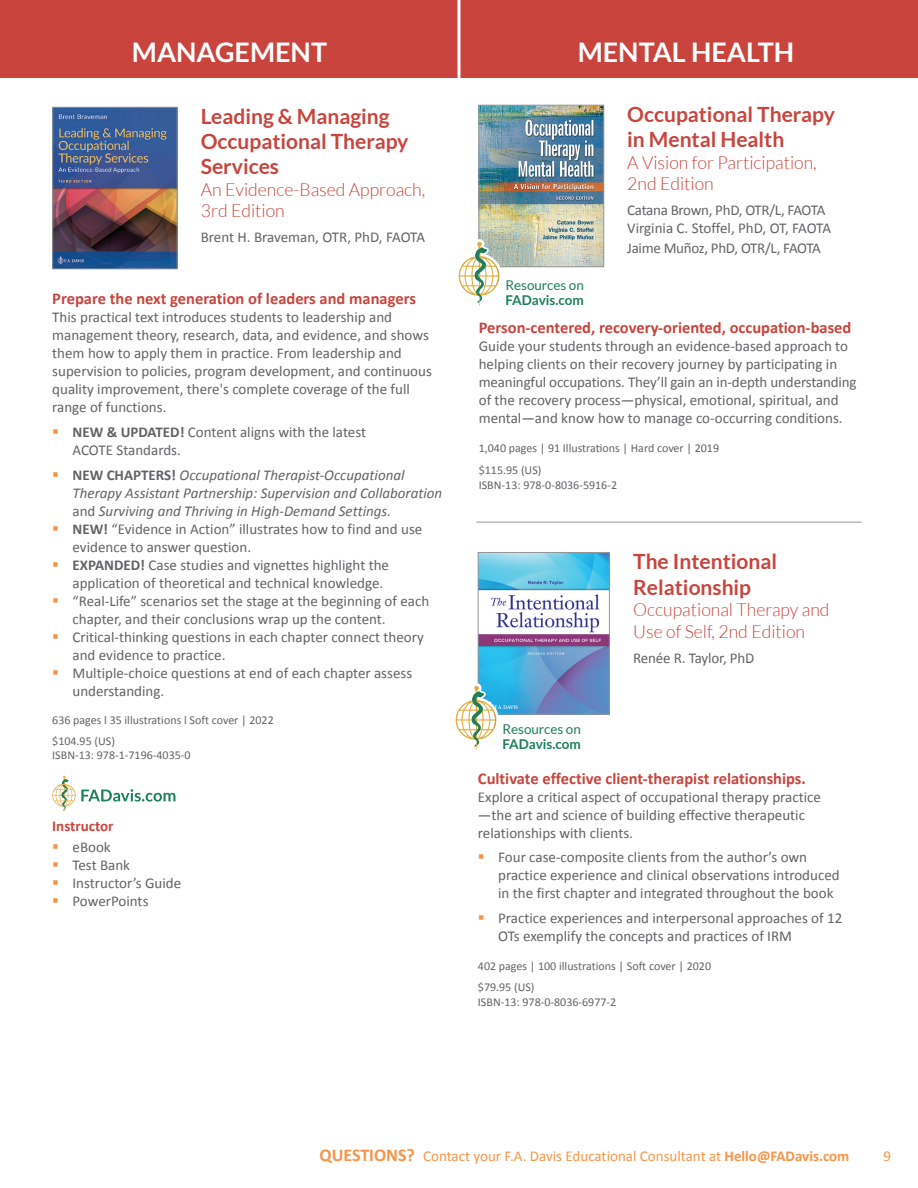
<style>
.page{position:relative;width:918px;height:1188px;background:#fff}
.page>*{position:absolute;margin:0;border:0;box-sizing:border-box;transform-origin:0 0}
.Section_Head{font:700 27px "Lato";color:#fff}
.Title__FT{font:700 21px/25.2px "Lato";color:#c9443d}
.Listing_Title{font:700 21px/25.5px "Lato";color:#c9443d}
.Title__FT-2{font:300 18px/21.6px "Lato";color:#c9443d}
.Listing_Sub{font:300 18px/21.6px "Lato";color:#c9443d}
.Sub_body__FT{font:700 16.5px "Calibri";color:#c9443d}
.Listing_isbn{font:700 16.5px "Calibri";color:#c9443d}
.Bullet__FT{font:15px/18px "Calibri";color:#636366}
.t1{font:italic 15px/18px "Calibri";color:#636366}
.Sub_body__FT-2{font:15px/18px "Calibri";color:#636366}
.Author__FT{font:15px/18px "Calibri";letter-spacing:-.02em;color:#636366}
.t2{font:15px "Calibri";color:#f79447}
.Body__FT{font:15px "Calibri";letter-spacing:-.01em;color:#636366}
.Listing_Author_plus{font:15px "Calibri";letter-spacing:-.01em;color:#636366}
.Body__FT-2{font:700 15px "Calibri";color:#c9443d}
.t3{font:13.5px/15px "Lato";letter-spacing:-.005em;color:#1d7f5a}
.ISBN__FT{font:12px/15px "Calibri";color:#636366}
.Body__FT-3{font:12px "Calibri";color:#636366}
.s1{color:#f79447}
.s2{font-weight:700}
.s3{font-weight:700;font-style:normal}
.s4{font-style:normal}
.s5{font-weight:700;font-size:18px}
</style>
<div class="page">
<div style="left:0;top:0;width:918px;height:78px;background:#c9443d"></div>
<svg style="left:52px;top:776px;width:123px;height:36px"></svg>
<img style="left:54px;top:109px;width:121px;height:158px">
<div style="left:52px;top:107px;width:125px;height:162px;border:1px solid #939598"></div>
<img style="left:481px;top:107px;width:121px;height:158px">
<div style="left:479px;top:105px;width:125px;height:162px;border:1px solid #939598"></div>
<svg style="left:458px;top:239px;width:44px;height:67px"></svg>
<img style="left:480px;top:554px;width:128px;height:158px">
<div style="left:478px;top:552px;width:132px;height:162px;border:1px solid #939598"></div>
<svg style="left:455px;top:683px;width:44px;height:67px"></svg>
<hr style="left:476px;top:522px;width:386px;height:1px;background:#939598">
<hr style="left:458px;top:0;width:2px;height:80px;background:#fff">
<p class="Section_Head" style="left:132px;top:37px;width:197px">MANAGEMENT</p>
<p class="Title__FT" style="left:201px;top:103px;width:209px">Leading &amp; Managing<br>Occupational Therapy<br>Services</p>
<p class="Title__FT-2" style="left:201px;top:179px;width:226px">An Evidence-Based Approach,<br>3rd Edition</p>
<p class="Body__FT" style="left:201px;top:228px;width:226px">Brent H. Braveman, OTR, PhD, FAOTA</p>
<p class="Sub_body__FT" style="left:52px;top:288px;width:365px">Prepare the next generation of leaders and managers</p>
<p class="Bullet__FT" style="left:52px;top:308px;width:381px">This practical text introduces students to leadership and management theory, research, data, and evidence, and shows them how to apply them in practice. From leadership and supervision to policies, program development, and continuous quality improvement, there's complete coverage of the full range of functions.</p>
<p class="Bullet__FT" style="left:73px;top:423px;width:295px;text-indent:-20px"><span class="s1">▪</span> <span class="s2">NEW &amp; UPDATED!</span> Content aligns with the latest<br>ACOTE Standards.</p>
<p class="t1" style="left:73px;top:465px;width:371px;text-indent:-20px"><span class="s1">▪</span> <span class="s3">NEW CHAPTERS!</span> Occupational Therapist-Occupational<br>Therapy Assistant Partnership: Supervision and Collaboration <span class="s4">and</span> Surviving and Thriving in High-Demand Settings.</p>
<p class="Bullet__FT" style="left:73px;top:520px;width:351px;text-indent:-20px"><span class="s1">▪</span> <span class="s2">NEW!</span> “Evidence in Action” illustrates how to find and use evidence to answer question.</p>
<p class="Bullet__FT" style="left:73px;top:556px;width:318px;text-indent:-20px"><span class="s1">▪</span> <span class="s2">EXPANDED!</span> Case studies and vignettes highlight the application of theoretical and technical knowledge.</p>
<p class="Bullet__FT" style="left:73px;top:592px;width:358px;text-indent:-20px"><span class="s1">▪</span> “Real-Life” scenarios set the stage at the beginning of each chapter, and their conclusions wrap up the content.</p>
<p class="Bullet__FT" style="left:73px;top:628px;width:353px;text-indent:-20px"><span class="s1">▪</span> Critical-thinking questions in each chapter connect theory and evidence to practice.</p>
<p class="Bullet__FT" style="left:73px;top:664px;width:341px;text-indent:-20px"><span class="s1">▪</span> Multiple-choice questions at end of each chapter assess understanding.</p>
<p class="Body__FT-3" style="left:52px;top:712px;width:223px">636 pages l 35 illustrations l Soft cover | 2022</p>
<p class="Body__FT-3" style="left:52px;top:733px;width:64px">$104.95 (US)</p>
<p class="Body__FT-3" style="left:52px;top:748px;width:140px">ISBN-13: 978-1-7196-4035-0</p>
<p class="Body__FT-2" style="left:52px;top:816px;width:63px">Instructor</p>
<p class="Bullet__FT" style="left:52px;top:838px;width:60px"><span class="s1">▪</span> eBook</p>
<p class="Bullet__FT" style="left:52px;top:856px;width:79px"><span class="s1">▪</span> Test Bank</p>
<p class="Bullet__FT" style="left:52px;top:874px;width:130px"><span class="s1">▪</span> Instructor’s Guide</p>
<p class="Bullet__FT" style="left:52px;top:892px;width:98px"><span class="s1">▪</span> PowerPoints</p>
<p class="Section_Head" style="left:578px;top:37px;width:218px">MENTAL HEALTH</p>
<p class="t3" style="left:506px;top:278px;width:80px">Resources on<br><span class="s2">FADavis.com</span></p>
<p class="Title__FT" style="left:627px;top:101px;width:209px">Occupational Therapy in Mental Health</p>
<p class="Title__FT-2" style="left:627px;top:152px;width:191px">A Vision for Participation,<br>2nd Edition</p>
<p class="Author__FT" style="left:627px;top:201px;width:205px">Catana Brown, PhD, OTR/L, FAOTA<br>Virginia C. Stoffel, PhD, OT, FAOTA</p>
<p class="Author__FT" style="left:627px;top:239px;width:195px">Jaime Muñoz, PhD, OTR/L, FAOTA</p>
<p class="Listing_isbn" style="left:479px;top:317px;width:374px">Person-centered, recovery-oriented, occupation-based</p>
<p class="Bullet__FT" style="left:479px;top:337px;width:379px">Guide your students through an evidence-based approach to helping clients on their recovery journey by participating in meaningful occupations. They’ll gain an in-depth understanding of the recovery process—physical, emotional, spiritual, and mental—and know how to manage co-occurring conditions.</p>
<p class="ISBN__FT" style="left:479px;top:440px;width:242px">1,040 pages | 91 Illustrations | Hard cover | 2019</p>
<p class="ISBN__FT" style="left:479px;top:462px;width:140px">$115.95 (US)<br>ISBN-13: 978-0-8036-5916-2</p>
<p class="t3" style="left:503px;top:722px;width:80px">Resources on<br><span class="s2">FADavis.com</span></p>
<p class="Listing_Title" style="left:633px;top:549px;width:145px">The Intentional<br>Relationship</p>
<p class="Listing_Sub" style="left:633px;top:599px;width:198px">Occupational Therapy and<br>Use of Self, 2nd Edition</p>
<p class="Listing_Author_plus" style="left:633px;top:648px;width:123px">Renée R. Taylor, PhD</p>
<p class="Sub_body__FT" style="left:478px;top:768px;width:329px">Cultivate effective client-therapist relationships.</p>
<p class="Sub_body__FT-2" style="left:478px;top:788px;width:345px">Explore a critical aspect of occupational therapy practice —the art and science of building effective therapeutic relationships with clients.</p>
<p class="Bullet__FT" style="left:498px;top:849px;width:343px;text-indent:-20px"><span class="s1">▪</span> Four case-composite clients from the author’s own practice experience and clinical observations introduced in the first chapter and integrated throughout the book</p>
<p class="Bullet__FT" style="left:498px;top:909px;width:346px;text-indent:-20px"><span class="s1">▪</span> Practice experiences and interpersonal approaches of 12<br>OTs exemplify the concepts and practices of IRM</p>
<p class="ISBN__FT" style="left:478px;top:958px;width:235px">402 pages | 100 illustrations | Soft cover | 2020</p>
<p class="ISBN__FT" style="left:478px;top:980px;width:58px">$79.95 (US)</p>
<p class="ISBN__FT" style="left:478px;top:995px;width:140px">ISBN-13: 978-0-8036-6977-2</p>
<p class="t2" style="left:319px;top:1147px;width:532px"><span class="s5">QUESTIONS?</span> Contact your F.A. Davis Educational Consultant at <span class="s2">Hello@FADavis.com</span></p>
<p class="t2" style="left:883px;top:1147px;width:9px">9</p>
</div>
